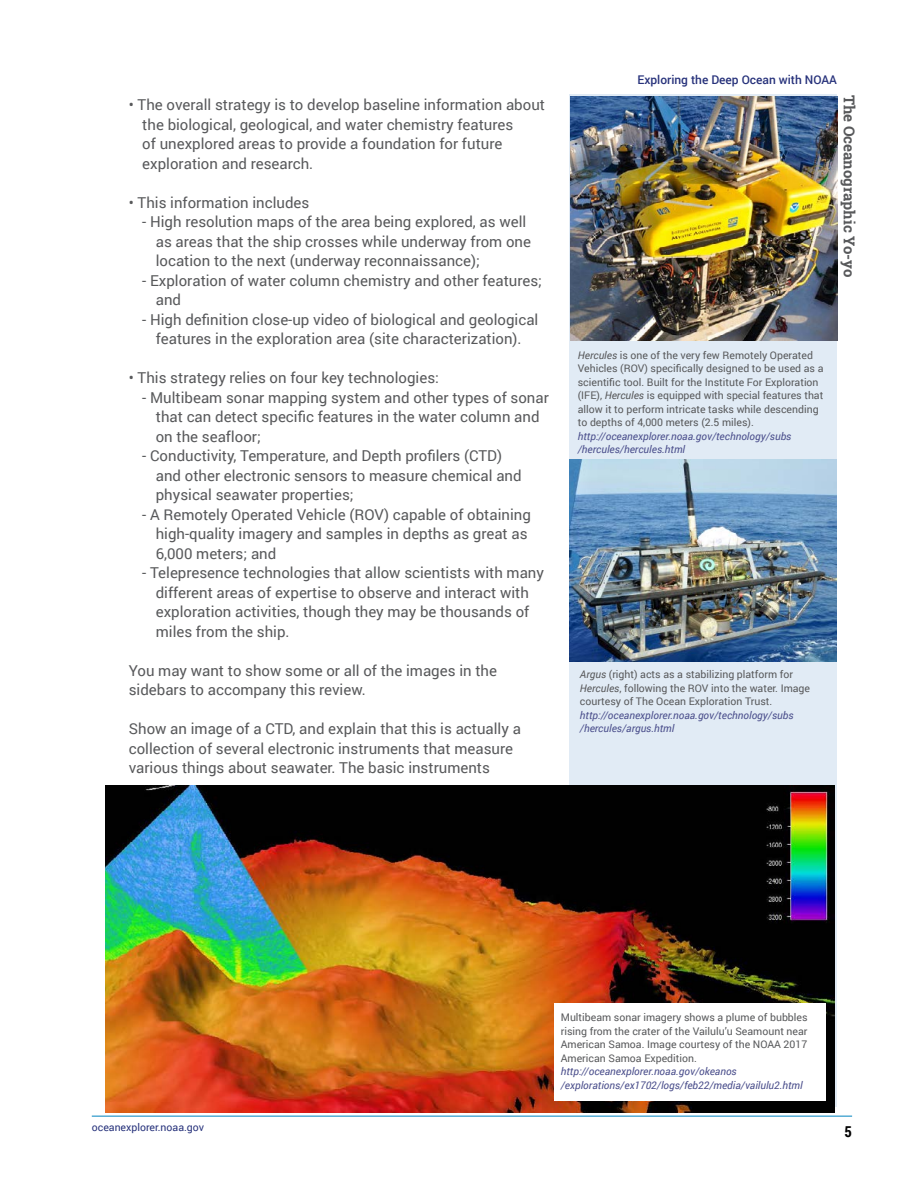
<style>
.page{position:relative;width:918px;height:1188px;background:#fff}
.page>*{position:absolute;margin:0;border:0;box-sizing:border-box;transform-origin:0 0}
.Indent__5___-_125{font:15px/19.5px "Roboto";color:#58595b}
.Indent__4375_-_125{font:15px/19.5px "Roboto";color:#58595b}
.Learning_procedure{font:15px/19.5px "Roboto";color:#58595b}
.t1{font:700 15px "Roboto Slab";color:#58595b}
.t2{font:700 15px "Roboto Condensed";color:#000}
.t3{font:500 12px "Roboto";color:#27327b}
.Image_caption_credit{font:10.5px/13.5px "Roboto";color:#58595b}
.image_link_-_caption{font:italic 10.5px/13.5px "Roboto";color:#4b4f8c}
.Image_caption_credit-2{font:italic 10.5px/13.5px "Roboto";color:#4b4f8c}
.t4{font:10.5px "Roboto";color:#27327b}
.s1{font-style:italic}
</style>
<div class="page">
<hr style="left:92px;top:1116px;width:760px;height:1px;background:#0083bf">
<div style="left:570px;top:94px;width:267px;height:1013px;background:#e1ebf5"></div>
<img style="left:106px;top:785px;width:729px;height:327px">
<img style="left:570px;top:460px;width:267px;height:202px">
<img style="left:570px;top:96px;width:267px;height:244px">
<div style="left:554px;top:1003px;width:271px;height:98px;background:#fff"></div>
<p class="Indent__4375_-_125" style="left:142px;top:95px;width:404px;text-indent:-14px">• The overall strategy is to develop baseline information about the biological, geological, and water chemistry features<br>of unexplored areas to provide a foundation for future exploration and research.</p>
<p class="Indent__4375_-_125" style="left:129px;top:192px;width:182px">• This information includes</p>
<p class="Indent__5___-_125" style="left:156px;top:212px;width:377px;text-indent:-14px">- High resolution maps of the area being explored, as well as areas that the ship crosses while underway from one location to the next (underway reconnaissance);</p>
<p class="Indent__5___-_125" style="left:156px;top:270px;width:388px;text-indent:-14px">- Exploration of water column chemistry and other features; and</p>
<p class="Indent__5___-_125" style="left:142px;top:309px;width:398px;text-align:center">- High definition close-up video of biological and geological features in the exploration area (site characterization).</p>
<p class="Indent__4375_-_125" style="left:129px;top:368px;width:312px">• This strategy relies on four key technologies:</p>
<p class="Indent__5___-_125" style="left:156px;top:387px;width:395px;text-indent:-14px">- Multibeam sonar mapping system and other types of sonar that can detect specific features in the water column and on the seafloor;</p>
<p class="Indent__5___-_125" style="left:156px;top:446px;width:367px;text-indent:-14px">- Conductivity, Temperature, and Depth profilers (CTD) and other electronic sensors to measure chemical and physical seawater properties;</p>
<p class="Indent__5___-_125" style="left:156px;top:504px;width:377px;text-indent:-14px">- A Remotely Operated Vehicle (ROV) capable of obtaining high-quality imagery and samples in depths as great as<br>6,000 meters; and</p>
<p class="Indent__5___-_125" style="left:156px;top:563px;width:390px;text-indent:-14px">- Telepresence technologies that allow scientists with many different areas of expertise to observe and interact with exploration activities, though they may be thousands of miles from the ship.</p>
<p class="Learning_procedure" style="left:129px;top:660px;width:370px">You may want to show some or all of the images in the sidebars to accompany this review.</p>
<p class="Learning_procedure" style="left:129px;top:719px;width:394px">Show an image of a CTD, and explain that this is actually a collection of several electronic instruments that measure various things about seawater. The basic instruments</p>
<p class="t3" style="left:637px;top:71px;width:201px">Exploring the Deep Ocean with NOAA</p>
<p class="t1" style="left:860px;top:94px;width:184px;rotate:90deg">The Oceanographic Yo-yo</p>
<p class="Image_caption_credit" style="left:578px;top:348px;width:247px"><span class="s1">Hercules</span> is one of the very few Remotely Operated Vehicles (ROV) specifically designed to be used as a scientific tool. Built for the Institute For Exploration (IFE), <span class="s1">Hercules</span> is equipped with special features that allow it to perform intricate tasks while descending to depths of 4,000 meters (2.5 miles).</p>
<p class="image_link_-_caption" style="left:578px;top:429px;width:215px">http://oceanexplorer.noaa.gov/technology/subs /hercules/hercules.html</p>
<p class="Image_caption_credit" style="left:580px;top:668px;width:232px"><span class="s1">Argus</span> (right) acts as a stabilizing platform for<br><span class="s1">Hercules</span>, following the ROV into the water. Image courtesy of The Ocean Exploration Trust.</p>
<p class="Image_caption_credit-2" style="left:580px;top:708px;width:215px">http://oceanexplorer.noaa.gov/technology/subs /hercules/argus.html</p>
<p class="t4" style="left:92px;top:1120px;width:114px">oceanexplorer.noaa.gov</p>
<p class="Image_caption_credit" style="left:561px;top:1010px;width:248px;text-align:justify">Multibeam sonar imagery shows a plume of bubbles rising from the crater of the Vailulu’u Seamount near American Samoa. Image courtesy of the NOAA 2017<br>American Samoa Expedition.</p>
<p class="image_link_-_caption" style="left:561px;top:1064px;width:243px">http://oceanexplorer.noaa.gov/okeanos /explorations/ex1702/logs/feb22/media/vailulu2.html</p>
<p class="t2" style="left:845px;top:1121px;width:9px">5</p>
</div>
